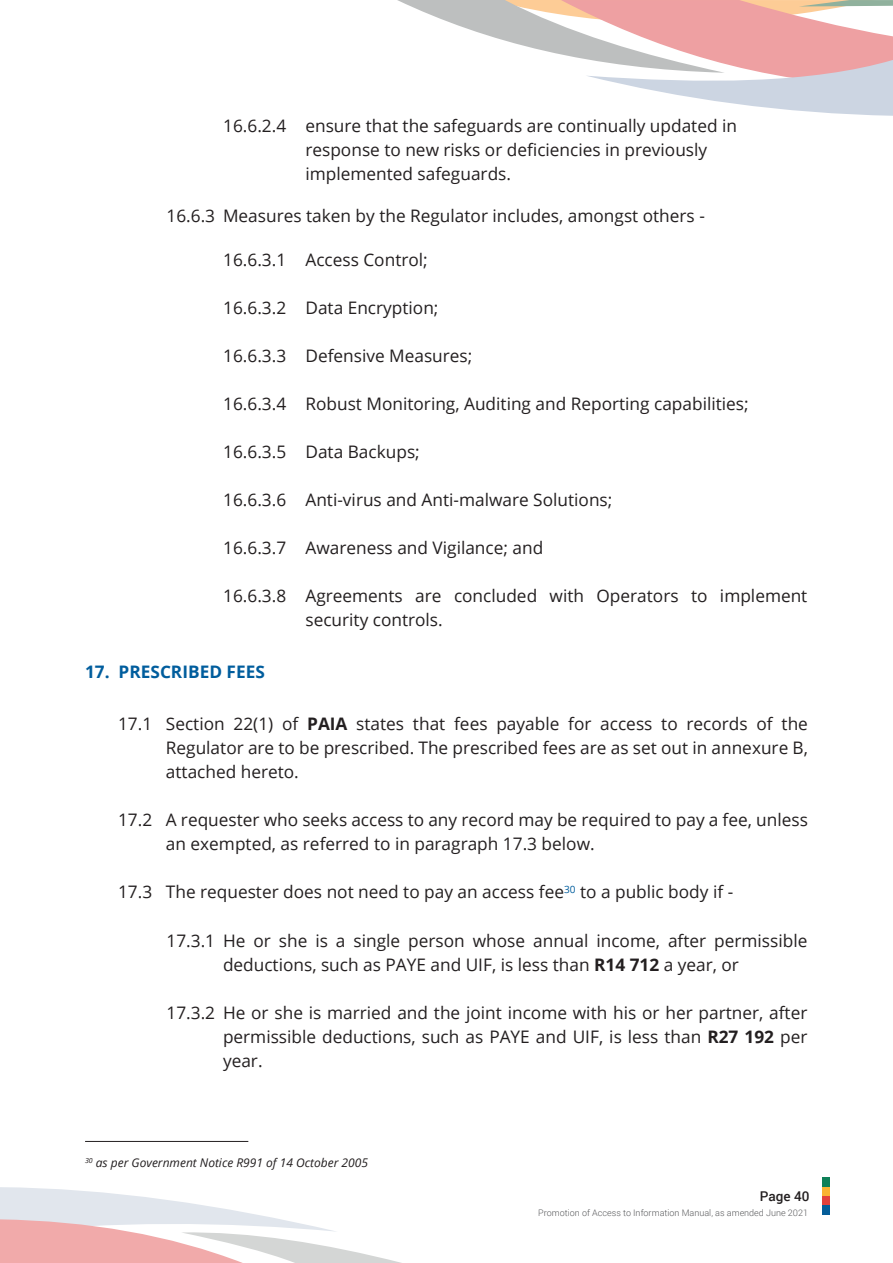
<style>
.page{position:relative;width:893px;height:1263px;background:#fff}
.page>*{position:absolute;margin:0;border:0;box-sizing:border-box;transform-origin:0 0}
.t1{font:17.25px/24px "Open Sans";color:#231f20}
.t2{font:700 17.25px "Open Sans";color:#005d9d}
.t3{font:500 13.5px "Roboto";color:#231f20}
.t4{font:italic 12px "Open Sans";color:#231f20}
.t5{font:300 9px "Roboto";color:#58595b}
.s1{font-weight:700}
</style>
<div class="page">
<hr style="left:85px;top:1141px;width:163px;height:1px;background:#231f20">
<svg style="left:397px;top:0;width:496px;height:116px"></svg>
<div style="left:822px;top:1196px;width:8px;height:9px;background:#e3413c"></div>
<div style="left:822px;top:1205px;width:8px;height:10px;background:#045d99"></div>
<div style="left:822px;top:1186px;width:8px;height:10px;background:#fab332"></div>
<div style="left:822px;top:1177px;width:8px;height:9px;background:#0e8058"></div>
<svg style="left:0;top:1187px;width:401px;height:76px"></svg>
<p class="t1" style="left:305px;top:113px;width:433px;text-indent:-82px">16.6.2.4 ensure that the safeguards are continually updated in response to new risks or deficiencies in previously implemented safeguards.</p>
<p class="t1" style="left:166px;top:204px;width:540px">16.6.3 Measures taken by the Regulator includes, amongst others -</p>
<p class="t1" style="left:223px;top:247px;width:65px">16.6.3.1</p>
<p class="t1" style="left:223px;top:295px;width:65px">16.6.3.2</p>
<p class="t1" style="left:223px;top:343px;width:65px">16.6.3.3</p>
<p class="t1" style="left:223px;top:391px;width:65px">16.6.3.4</p>
<p class="t1" style="left:223px;top:439px;width:65px">16.6.3.5</p>
<p class="t1" style="left:223px;top:487px;width:65px">16.6.3.6</p>
<p class="t1" style="left:223px;top:535px;width:65px">16.6.3.7</p>
<p class="t1" style="left:223px;top:583px;width:65px">16.6.3.8</p>
<p class="t1" style="left:305px;top:247px;width:124px">Access Control;</p>
<p class="t1" style="left:305px;top:295px;width:135px">Data Encryption;</p>
<p class="t1" style="left:305px;top:343px;width:168px">Defensive Measures;</p>
<p class="t1" style="left:305px;top:391px;width:445px">Robust Monitoring, Auditing and Reporting capabilities;</p>
<p class="t1" style="left:305px;top:439px;width:116px">Data Backups;</p>
<p class="t1" style="left:305px;top:487px;width:308px">Anti-virus and Anti-malware Solutions;</p>
<p class="t1" style="left:305px;top:535px;width:239px">Awareness and Vigilance; and</p>
<p class="t1" style="left:305px;top:583px;width:503px">Agreements are concluded with Operators to implement security controls.</p>
<p class="t2" style="left:85px;top:659px;width:181px">17. PRESCRIBED FEES</p>
<p class="t1" style="left:166px;top:712px;width:643px;text-align:justify">Section 22(1) of <span class="s1">PAIA</span> states that fees payable for access to records of the Regulator are to be prescribed. The prescribed fees are as set out in annexure B, attached hereto.</p>
<p class="t1" style="left:166px;top:808px;width:643px">A requester who seeks access to any record may be required to pay a fee, unless an exempted, as referred to in paragraph 17.3 below.</p>
<p class="t1" style="left:166px;top:880px;width:569px">The requester does not need to pay an access fee<sup>30</sup> to a public body if -</p>
<p class="t1" style="left:118px;top:712px;width:36px">17.1</p>
<p class="t1" style="left:118px;top:808px;width:36px">17.2</p>
<p class="t1" style="left:118px;top:880px;width:36px">17.3</p>
<p class="t1" style="left:166px;top:928px;width:50px">17.3.1</p>
<p class="t1" style="left:166px;top:1000px;width:50px">17.3.2</p>
<p class="t1" style="left:223px;top:928px;width:586px">He or she is a single person whose annual income, after permissible deductions, such as PAYE and UIF, is less than <span class="s1">R14 712</span> a year, or</p>
<p class="t1" style="left:223px;top:1000px;width:586px;text-align:justify">He or she is married and the joint income with his or her partner, after permissible deductions, such as PAYE and UIF, is less than <span class="s1">R27 192</span> per year.</p>
<p class="t4" style="left:85px;top:1154px;width:284px"><sup>30</sup> as per Government Notice R991 of 14 October 2005</p>
<p class="t3" style="left:760px;top:1186px;width:51px">Page 40</p>
<p class="t5" style="left:538px;top:1206px;width:271px">Promotion of Access to Information Manual, as amended June 2021</p>
</div>
